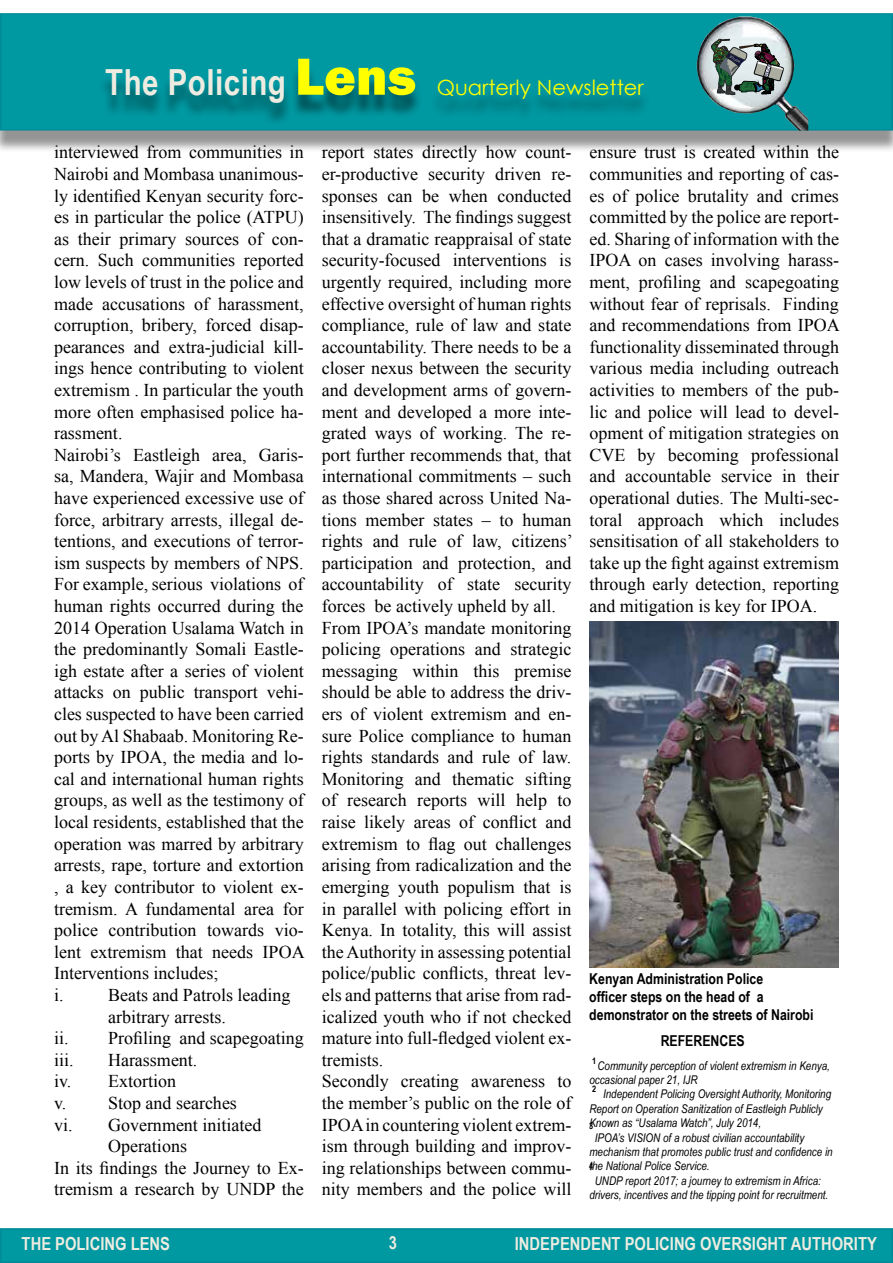
<style>
.page{position:relative;width:893px;height:1263px;background:#fff}
.page>*{position:absolute;margin:0;border:0;box-sizing:border-box;transform-origin:0 0}
.t1{font:700 36px "Arial Narrow";letter-spacing:.015em;color:#eeece1}
.t2{font:21px "Century Gothic";color:#ff0}
.t3{font:18px/21.6px "Times New Roman";color:#000}
.t4{font:700 18px "Arial Narrow";color:#eeece1}
.t5{font:700 15px/18px "Arial Narrow";color:#000}
.t6{font:italic 12px/14.4px "Arial Narrow";color:#000}
.t7{font:700 9px "Arial Narrow";color:#000}
.t8{font:700 4.05px "Arial";color:#11133c;scale:.83 1}
.s1{font-family:"Franklin Gothic";font-weight:800;font-size:54px;color:#ff0}
</style>
<div class="page">
<div style="left:0;top:20px;width:893px;height:133px;background:#000;opacity:.42"></div>
<div style="left:1px;top:14px;width:891px;height:116px;background:#0098a1"></div>
<div style="left:0;top:13px;width:893px;height:118px;border:2px solid #008b98"></div>
<div style="left:98px;top:66px;width:553px;height:59px;background:#000;opacity:.44"></div>
<img style="left:697px;top:16px;width:111px;height:115px">
<div style="left:1px;top:1229px;width:891px;height:33px;background:#0098a1"></div>
<div style="left:0;top:1228px;width:893px;height:35px;border:2px solid #008b98"></div>
<img style="left:589px;top:621px;width:250px;height:346px">
<svg style="left:711px;top:39px;width:72px;height:56px;background:#87928e"></svg>
<h1 class="t1" style="left:105px;top:55px;width:312px">The Policing <span class="s1">Lens</span></h1>
<p class="t2" style="left:437px;top:72px;width:208px">Quarterly Newsletter</p>
<p class="t8" style="left:763px;top:76px;width:16px;rotate:-73deg">POLICE</p>
<p class="t3" style="left:54px;top:141px;width:252px">interviewed from communities in<br>Nairobi and Mombasa unanimous&shy;ly identified Kenyan security forc&shy;es in particular the police (ATPU) as their primary sources of con&shy;cern. Such communities reported low levels of trust in the police and made accusations of harassment, corruption, bribery, forced disap&shy;pearances and extra-judicial kill&shy;ings hence contributing to violent extremism . In particular the youth more often emphasised police ha&shy;rassment.<br>Nairobi’s Eastleigh area, Garis&shy;sa, Mandera, Wajir and Mombasa have experienced excessive use of force, arbitrary arrests, illegal de&shy;tentions, and executions of terror&shy;ism suspects by members of NPS.<br>For example, serious violations of human rights occurred during the<br>2014 Operation Usalama Watch in the predominantly Somali Eastle&shy;igh estate after a series of violent attacks on public transport vehi&shy;cles suspected to have been carried out by Al Shabaab. Monitoring Re&shy;ports by IPOA, the media and lo&shy;cal and international human rights groups, as well as the testimony of local residents, established that the operation was marred by arbitrary arrests, rape, torture and extortion , a key contributor to violent ex&shy;tremism. A fundamental area for police contribution towards vio&shy;lent extremism that needs IPOA<br>Interventions includes;<br>i.</p>
<p class="t3" style="left:108px;top:984px;width:184px">Beats and Patrols leading</p>
<p class="t3" style="left:108px;top:1005px;width:119px">arbitrary arrests.</p>
<p class="t3" style="left:54px;top:1027px;width:251px">ii. Profiling and scapegoating</p>
<p class="t3" style="left:54px;top:1048px;width:21px">iii.</p>
<p class="t3" style="left:108px;top:1048px;width:91px">Harassment.</p>
<p class="t3" style="left:54px;top:1070px;width:124px">iv. Extortion</p>
<p class="t3" style="left:54px;top:1092px;width:184px">v. Stop and searches</p>
<p class="t3" style="left:54px;top:1113px;width:209px">vi. Government initiated</p>
<p class="t3" style="left:108px;top:1135px;width:80px">Operations</p>
<p class="t3" style="left:54px;top:1156px;width:251px">In its findings the Journey to Ex-</p>
<p class="t3" style="left:54px;top:1178px;width:251px">tremism a research by UNDP the</p>
<p class="t3" style="left:322px;top:141px;width:252px">report states directly how count&shy;er-productive security driven re&shy;sponses can be when conducted insensitively. The findings suggest that a dramatic reappraisal of state security-focused interventions is urgently required, including more effective oversight of human rights compliance, rule of law and state accountability. There needs to be a closer nexus between the security and development arms of govern&shy;ment and developed a more inte&shy;grated ways of working. The re&shy;port further recommends that, that international commitments – such as those shared across United Na&shy;tions member states – to human rights and rule of law, citizens’ participation and protection, and accountability of state security forces be actively upheld by all.<br>From IPOA’s mandate monitoring policing operations and strategic messaging within this premise should be able to address the driv&shy;ers of violent extremism and en&shy;sure Police compliance to human rights standards and rule of law.<br>Monitoring and thematic sifting of research reports will help to raise likely areas of conflict and extremism to flag out challenges arising from radicalization and the emerging youth populism that is in parallel with policing effort in Kenya. In totality, this will assist the Authority in assessing potential police/public conflicts, threat lev&shy;els and patterns that arise from rad&shy;icalized youth who if not checked mature into full-fledged violent ex&shy;tremists.<br>Secondly creating awareness to the member’s public on the role of IPOA in countering violent extrem&shy;ism through building and improv&shy;ing relationships between commu&shy;nity members and the police will</p>
<p class="t3" style="left:589px;top:141px;width:252px;text-align:justify">ensure trust is created within the communities and reporting of cas&shy;es of police brutality and crimes committed by the police are report&shy;ed. Sharing of information with the IPOA on cases involving harass&shy;ment, profiling and scapegoating without fear of reprisals. Finding and recommendations from IPOA functionality disseminated through various media including outreach activities to members of the pub&shy;lic and police will lead to devel&shy;opment of mitigation strategies on CVE by becoming professional and accountable service in their operational duties. The Multi-sec&shy;toral approach which includes sensitisation of all stakeholders to take up the fight against extremism through early detection, reporting and mitigation is key for IPOA.</p>
<p class="t5" style="left:589px;top:968px;width:226px">Kenyan Administration Police<br>officer steps on the head of a demonstrator on the streets of Nairobi</p>
<p class="t5" style="left:661px;top:1031px;width:86px">REFERENCES</p>
<p class="t7" style="left:592px;top:1054px;width:6px">1</p>
<p class="t6" style="left:589px;top:1058px;width:242px;text-indent:8px">Community perception of violent extremism in Kenya, occasional paper 21, IJR</p>
<p class="t6" style="left:603px;top:1087px;width:230px">Independent Policing Oversight Authority, Monitoring</p>
<p class="t6" style="left:589px;top:1101px;width:235px">Report on Operation Sanitization of Eastleigh Publicly</p>
<p class="t6" style="left:589px;top:1115px;width:173px">Known as “Usalama Watch”, July 2014,</p>
<p class="t6" style="left:595px;top:1130px;width:211px">IPOA’s VISION of a robust civilian accountability</p>
<p class="t6" style="left:589px;top:1144px;width:245px">mechanism that promotes public trust and confidence in</p>
<p class="t6" style="left:589px;top:1159px;width:122px">the National Police Service.</p>
<p class="t6" style="left:595px;top:1173px;width:228px">UNDP report 2017; a journey to extremism in Africa:</p>
<p class="t6" style="left:589px;top:1187px;width:241px">drivers, incentives and the tipping point for recruitment.</p>
<p class="t7" style="left:592px;top:1082px;width:6px">2</p>
<p class="t7" style="left:589px;top:1119px;width:6px">3</p>
<p class="t7" style="left:589px;top:1159px;width:6px">4</p>
<p class="t4" style="left:389px;top:1229px;width:10px">3</p>
<p class="t4" style="left:22px;top:1230px;width:150px">THE POLICING LENS</p>
<p class="t4" style="left:515px;top:1230px;width:363px">INDEPENDENT POLICING OVERSIGHT AUTHORITY</p>
</div>
